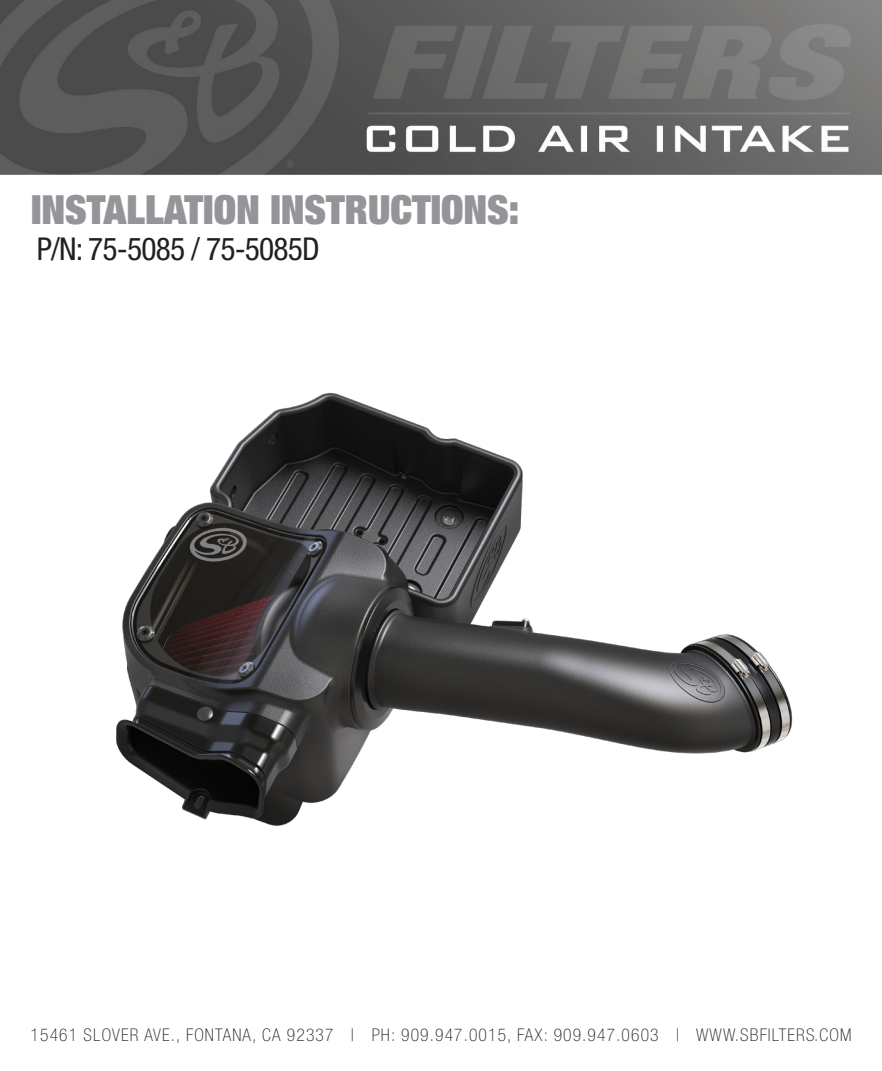
<style>
.page{position:relative;width:882px;height:1071px;background:#fff}
.page>*{position:absolute;margin:0;border:0;box-sizing:border-box;transform-origin:0 0}
.t1{font:900 expanded 40.25px "Helvetica Neue";color:#939598}
.t2{font:condensed 31.5px "Helvetica Neue";letter-spacing:-.025em;color:#231f20}
.t3{font:100 condensed 17.5px "Helvetica Neue";letter-spacing:.065em;color:#231f20}
</style>
<div class="page">
<img style="left:0;top:0;width:882px;height:175px">
<img style="left:116px;top:392px;width:677px;height:434px">
<h1 class="t1" style="left:31px;top:184px;width:490px">INSTALLATION INSTRUCTIONS:</h1>
<p class="t2" style="left:37px;top:230px;width:285px">P/N: 75-5085 / 75-5085D</p>
<p class="t3" style="left:31px;top:1025px;width:822px">15461 SLOVER AVE., FONTANA, CA 92337 | PH: 909.947.0015, FAX: 909.947.0603 | WWW.SBFILTERS.COM</p>
</div>
